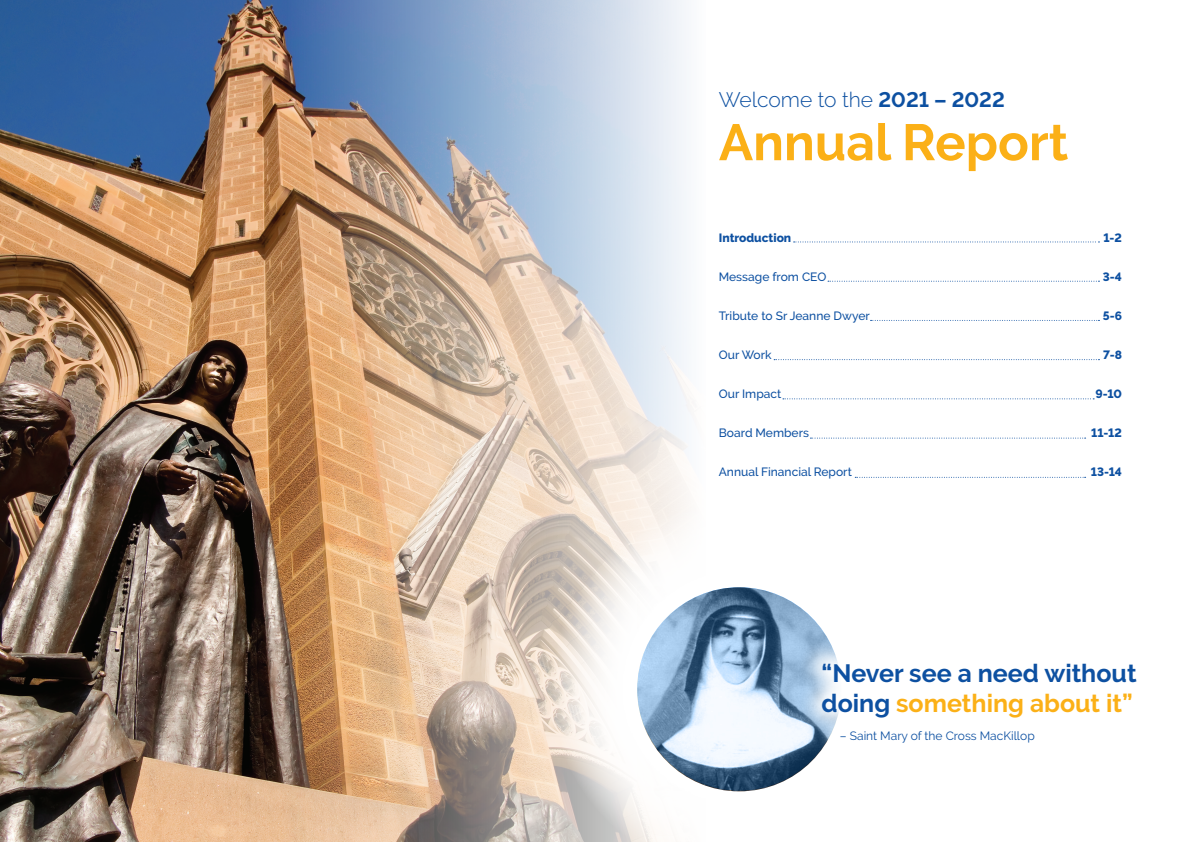
<style>
.page{position:relative;width:1191px;height:842px;background:#fff}
.page>*{position:absolute;margin:0;border:0;box-sizing:border-box;transform-origin:0 0}
.t1{font:700 51px "Raleway";color:#fbb017}
.t2{font:700 25px/30px "Raleway";color:#0d50a1}
.t3{font:300 21px "Raleway";color:#0d50a1}
.t4{font:500 12px "Raleway";color:#0d50a1}
.t5{font:800 12px "Raleway";color:#0d50a1}
.t6{font:12px "Raleway";color:#0d50a1}
.s1{font-weight:700}
.s2{color:#fbb017}
</style>
<div class="page">
<img style="left:0;top:0;width:689px;height:842px">
<svg style="left:551px;top:500px;width:278px;height:342px"></svg>
<svg style="left:637px;top:587px;width:204px;height:204px"></svg>
<div style="left:799px;top:640px;width:360px;height:126px;background:#fff"></div>
<svg style="left:793px;top:242px;width:306px;height:1px"></svg>
<svg style="left:828px;top:281px;width:271px;height:1px"></svg>
<svg style="left:870px;top:320px;width:229px;height:1px"></svg>
<svg style="left:774px;top:359px;width:325px;height:1px"></svg>
<svg style="left:783px;top:398px;width:311px;height:1px"></svg>
<svg style="left:810px;top:438px;width:275px;height:1px"></svg>
<svg style="left:855px;top:477px;width:230px;height:1px"></svg>
<h3 class="t3" style="left:719px;top:88px;width:287px">Welcome to the <span class="s1">2021 – 2022</span></h3>
<h1 class="t1" style="left:719px;top:113px;width:351px">Annual Report</h1>
<p class="t5" style="left:719px;top:231px;width:74px">Introduction</p>
<p class="t5" style="left:1103px;top:231px;width:20px">1-2</p>
<p class="t4" style="left:719px;top:270px;width:109px">Message from CEO</p>
<p class="t5" style="left:1102px;top:270px;width:21px">3-4</p>
<p class="t4" style="left:719px;top:309px;width:152px">Tribute to Sr Jeanne Dwyer</p>
<p class="t5" style="left:1102px;top:309px;width:21px">5-6</p>
<p class="t4" style="left:719px;top:348px;width:54px">Our Work</p>
<p class="t5" style="left:1103px;top:348px;width:20px">7-8</p>
<p class="t4" style="left:719px;top:387px;width:64px">Our Impact</p>
<p class="t5" style="left:1095px;top:387px;width:28px">9-10</p>
<p class="t4" style="left:719px;top:426px;width:92px">Board Members</p>
<p class="t5" style="left:1091px;top:426px;width:32px">11-12</p>
<p class="t4" style="left:719px;top:465px;width:134px">Annual Financial Report</p>
<p class="t5" style="left:1090px;top:465px;width:33px">13-14</p>
<h2 class="t2" style="left:821px;top:658px;width:316px">“Never see a need without doing <span class="s2">something about it”</span></h2>
<p class="t6" style="left:840px;top:729px;width:196px">– Saint Mary of the Cross MacKillop</p>
</div>
